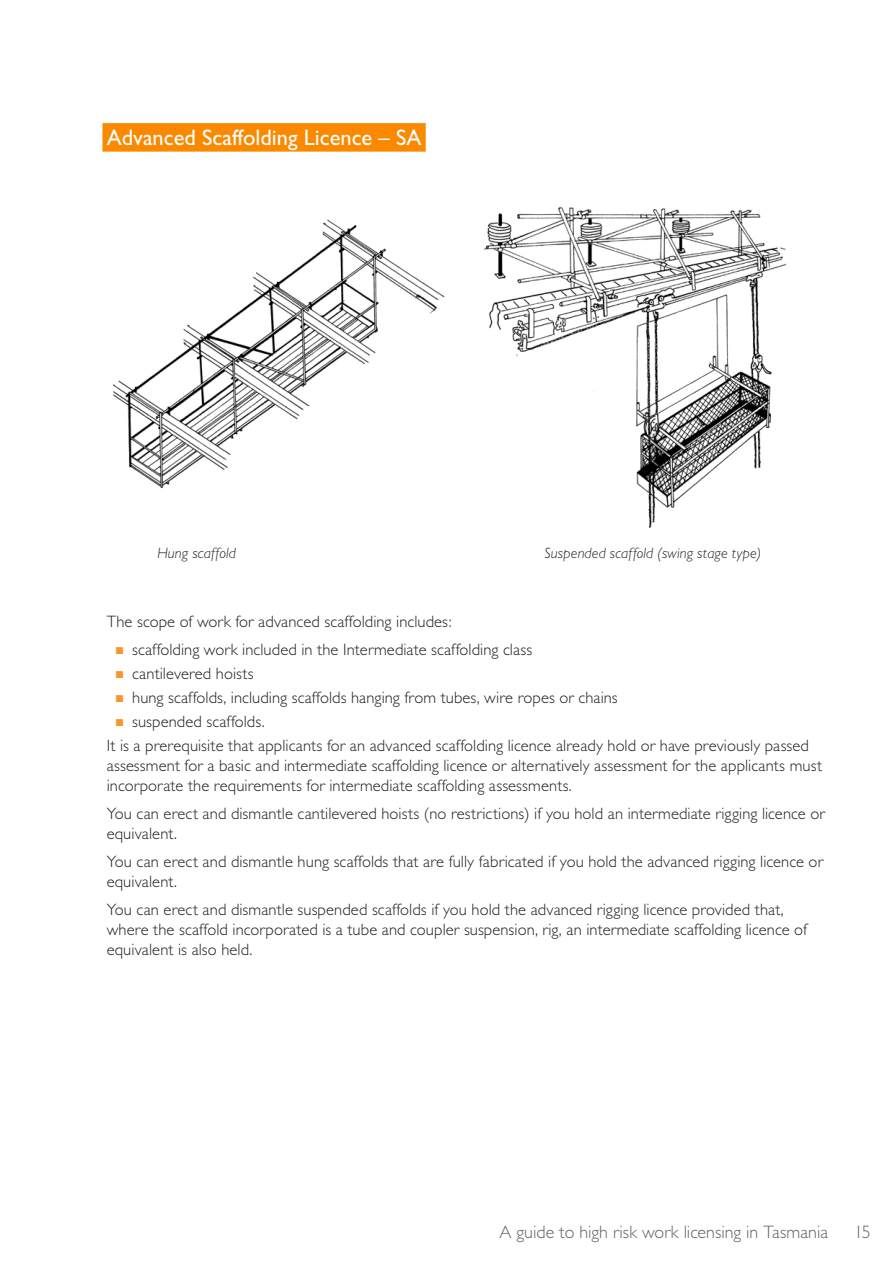
<style>
.page{position:relative;width:893px;height:1263px;background:#fff}
.page>*{position:absolute;margin:0;border:0;box-sizing:border-box;transform-origin:0 0}
.Heading_2{font:22.5px "Gill Sans";color:#fff}
.t1{font:300 18px "Gill Sans";color:#636366}
.t2{font:300 16.5px/19.8px "Gill Sans";letter-spacing:.005em;color:#231f20}
.t3{font:italic 300 15px "Gill Sans";letter-spacing:.005em;color:#231f20}
</style>
<div class="page">
<div style="left:102px;top:123px;width:324px;height:29px;background:#fa8900"></div>
<img style="left:484px;top:207px;width:303px;height:321px">
<img style="left:112px;top:219px;width:333px;height:270px">
<h2 class="Heading_2" style="left:107px;top:124px;width:316px">Advanced Scaffolding Licence – SA</h2>
<p class="t3" style="left:157px;top:544px;width:80px">Hung scaffold</p>
<p class="t3" style="left:545px;top:544px;width:218px">Suspended scaffold (swing stage type)</p>
<p class="t2" style="left:107px;top:611px;width:347px">The scope of work for advanced scaffolding includes:</p>
<p class="t2" style="left:132px;top:640px;width:402px">scaffolding work included in the Intermediate scaffolding class</p>
<p class="t2" style="left:132px;top:664px;width:123px">cantilevered hoists</p>
<p class="t2" style="left:132px;top:688px;width:487px">hung scaffolds, including scaffolds hanging from tubes, wire ropes or chains</p>
<p class="t2" style="left:132px;top:712px;width:134px">suspended scaffolds.</p>
<p class="t2" style="left:107px;top:736px;width:717px">It is a prerequisite that applicants for an advanced scaffolding licence already hold or have previously passed assessment for a basic and intermediate scaffolding licence or alternatively assessment for the applicants must incorporate the requirements for intermediate scaffolding assessments.</p>
<p class="t2" style="left:107px;top:804px;width:720px">You can erect and dismantle cantilevered hoists (no restrictions) if you hold an intermediate rigging licence or equivalent.</p>
<p class="t2" style="left:107px;top:852px;width:718px">You can erect and dismantle hung scaffolds that are fully fabricated if you hold the advanced rigging licence or equivalent.</p>
<p class="t2" style="left:107px;top:900px;width:702px">You can erect and dismantle suspended scaffolds if you hold the advanced rigging licence provided that, where the scaffold incorporated is a tube and coupler suspension, rig, an intermediate scaffolding licence of equivalent is also held.</p>
<p class="t1" style="left:499px;top:1222px;width:330px">A guide to high risk work licensing in Tasmania</p>
<p class="t1" style="left:854px;top:1222px;width:18px">15</p>
</div>
